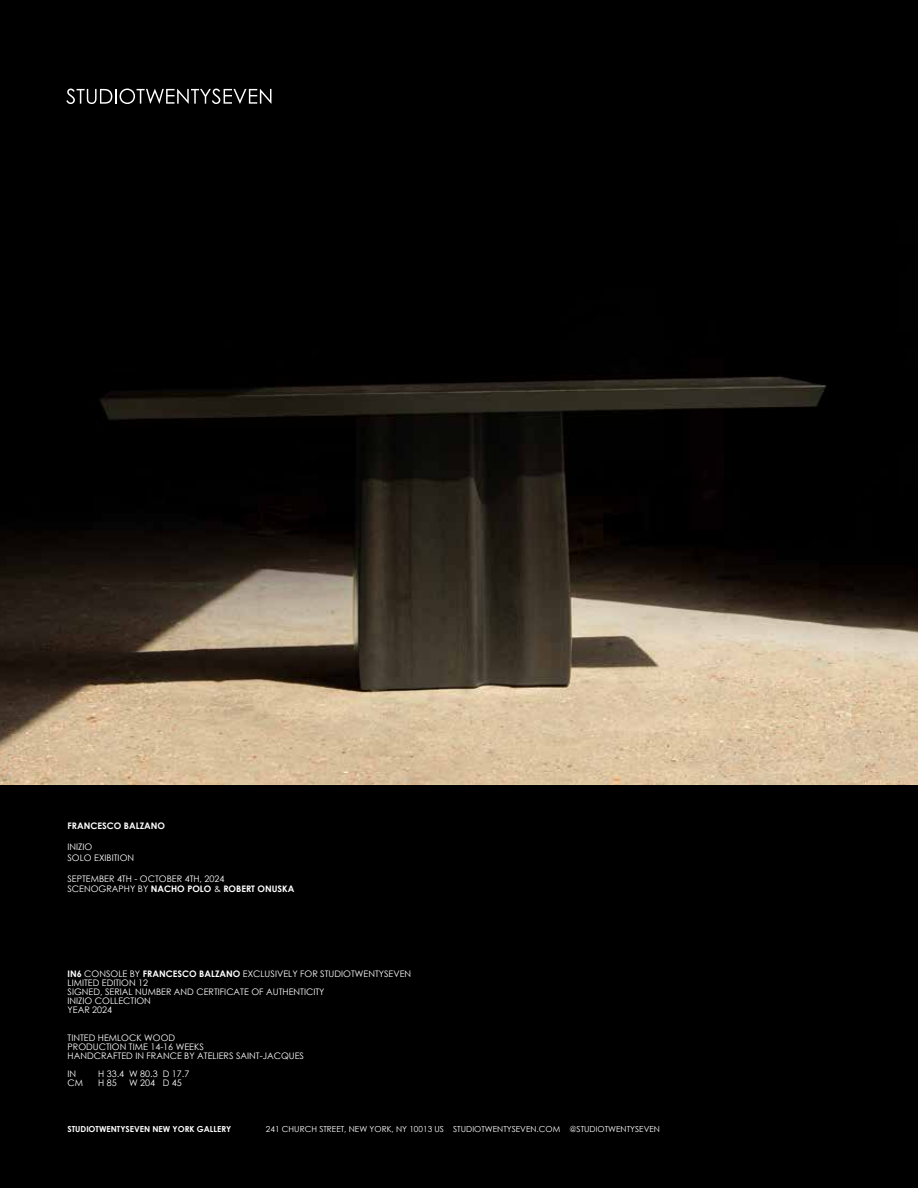
<style>
.page{position:relative;width:918px;height:1188px;background:#000}
.page>*{position:absolute;margin:0;border:0;box-sizing:border-box;transform-origin:0 0}
.t1{font:9px/9px "Century Gothic";color:#fff}
.t2{font:700 9px "Century Gothic";color:#fff}
.t3{font:8.25px "Century Gothic";color:#fff}
.t4{font:700 8.25px "Century Gothic";color:#fff}
.s1{font-weight:700}
</style>
<div class="page">
<div style="left:68px;top:1087px;width:782px;height:38px;background:#000"></div>
<img style="left:0;top:204px;width:918px;height:580px">
<svg style="left:66px;top:89px;width:205px;height:15px;background:#424242"></svg>
<p class="t2" style="left:68px;top:820px;width:99px">FRANCESCO BALZANO</p>
<p class="t1" style="left:68px;top:842px;width:68px;line-height:10.5px">INIZIO<br>SOLO EXIBITION</p>
<p class="t1" style="left:68px;top:873px;width:228px;line-height:10.5px">SEPTEMBER 4TH - OCTOBER 4TH, 2024<br>SCENOGRAPHY BY <span class="s1">NACHO POLO</span> &amp; <span class="s1">ROBERT ONUSKA</span></p>
<p class="t1" style="left:68px;top:969px;width:345px"><span class="s1">IN6</span> CONSOLE BY <span class="s1">FRANCESCO BALZANO</span> EXCLUSIVELY FOR STUDIOTWENTYSEVEN LIMITED EDITION 12<br>SIGNED, SERIAL NUMBER AND CERTIFICATE OF AUTHENTICITY<br>INIZIO COLLECTION<br>YEAR 2024</p>
<p class="t1" style="left:68px;top:1033px;width:238px">TINTED HEMLOCK WOOD<br>PRODUCTION TIME 14-16 WEEKS<br>HANDCRAFTED IN FRANCE BY ATELIERS SAINT-JACQUES</p>
<p class="t1" style="left:68px;top:1069px;width:10px">IN</p>
<p class="t1" style="left:98px;top:1069px;width:93px">H 33.4 W 80.3 D 17.7</p>
<p class="t1" style="left:68px;top:1078px;width:17px">CM</p>
<p class="t1" style="left:98px;top:1078px;width:20px">H 85</p>
<p class="t1" style="left:129px;top:1078px;width:54px">W 204 D 45</p>
<p class="t4" style="left:68px;top:1123px;width:165px">STUDIOTWENTYSEVEN NEW YORK GALLERY</p>
<p class="t3" style="left:266px;top:1123px;width:396px">241 CHURCH STREET, NEW YORK, NY 10013 US STUDIOTWENTYSEVEN.COM @STUDIOTWENTYSEVEN</p>
</div>
